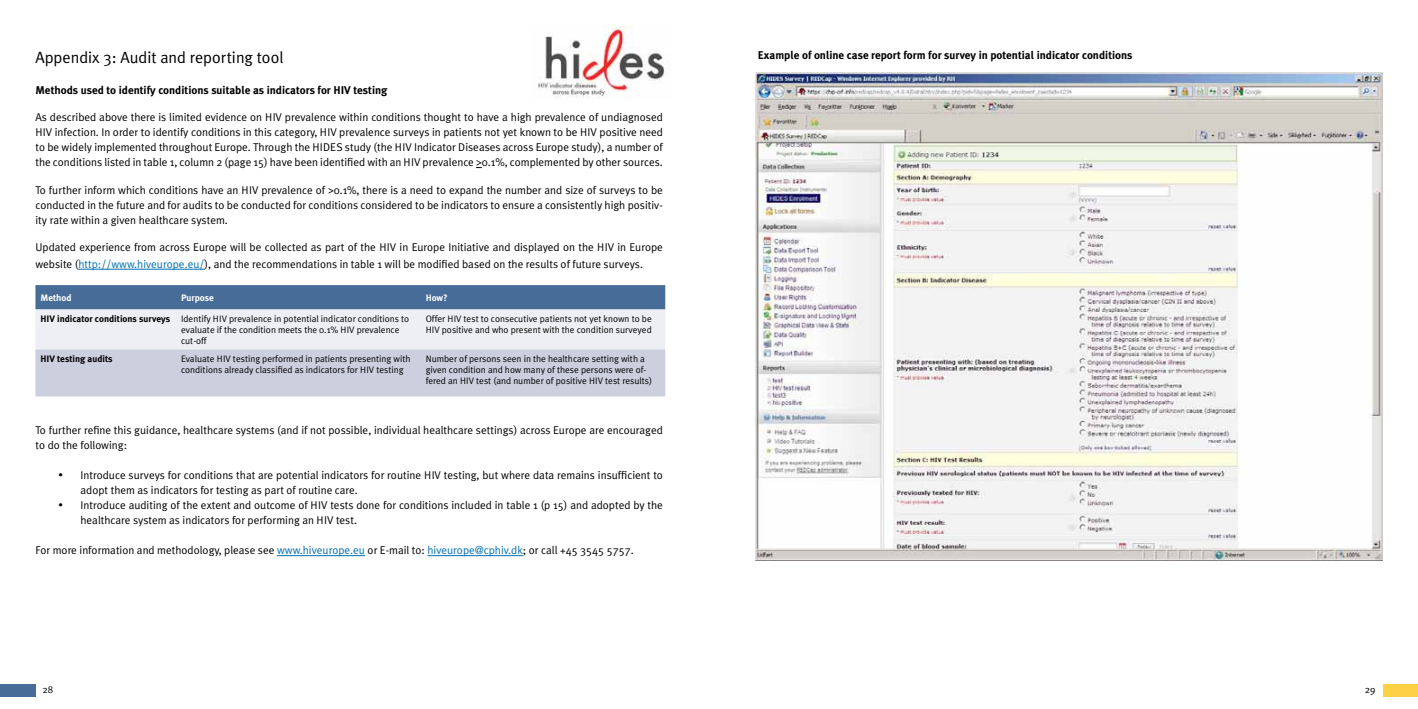
<style>
.page{position:relative;width:1418px;height:709px;background:#fff}
.page>*{position:absolute;margin:0;border:0;box-sizing:border-box;transform-origin:0 0}
.t1{font:16.25px "Meta Plus Normal";color:#000}
.t2{font:11.25px/15px "Meta Plus Normal";color:#000}
.t3{font:700 11.25px "Meta Plus";color:#000}
.t4{font:10px "Meta Plus Normal";color:#000}
.t5{font:9.38px/11.2px "Meta Plus Normal";color:#000}
.t6{font:700 9.38px "Meta Plus";color:#fff}
.t7{font:700 9.38px "Meta Plus";color:#000}
.s1{font-family:"Calibri"}
.s2{color:#006fb3}
.s3{font-family:"Meta Plus";font-weight:700}
</style>
<div class="page">
<div style="left:1382px;top:684px;width:35px;height:12px;background:#fed044"></div>
<div style="left:0;top:684px;width:35px;height:12px;background:#476c97"></div>
<hr style="left:78px;top:269px;width:126px;height:1px;background:#006fb3">
<hr style="left:277px;top:555px;width:88px;height:1px;background:#006fb3">
<hr style="left:427px;top:555px;width:96px;height:1px;background:#006fb3">
<svg style="left:35px;top:285px;width:630px;height:111px;background:#bbc5d6"></svg>
<img style="left:755px;top:73px;width:627px;height:487px">
<img style="left:538px;top:26px;width:130px;height:72px">
<h1 class="t1" style="left:35px;top:47px;width:249px">Appendix 3: Audit and reporting tool</h1>
<p class="t3" style="left:35px;top:83px;width:353px">Methods used to identify conditions suitable as indicators for HIV testing</p>
<p class="t2" style="left:35px;top:110px;width:629px;text-align:justify">As described above there is limited evidence on HIV prevalence within conditions thought to have a high prevalence of undiagnosed HIV infection. In order to identify conditions in this category, HIV prevalence surveys in patients not yet known to be HIV positive need to be widely implemented throughout Europe. Through the HIDES study (the HIV Indicator Diseases across Europe study), a number of the conditions listed in table 1, column 2 (page 15) have been identified with an HIV prevalence <span class="s1">&gt;</span>0.1%, complemented by other sources.</p>
<p class="t2" style="left:35px;top:182px;width:629px;text-align:justify">To further inform which conditions have an HIV prevalence of <span class="s1">&gt;</span>0.1%, there is a need to expand the number and size of surveys to be conducted in the future and for audits to be conducted for conditions considered to be indicators to ensure a consistently high positiv&shy;ity rate within a given healthcare system.</p>
<p class="t2" style="left:35px;top:239px;width:629px;line-height:16.2px">Updated experience from across Europe will be collected as part of the HIV in Europe Initiative and displayed on the HIV in Europe website (<span class="s2">http://www.hiveurope.eu/</span>), and the recommendations in table 1 will be modified based on the results of future surveys.</p>
<p class="t6" style="left:40px;top:292px;width:33px">Method</p>
<p class="t6" style="left:181px;top:292px;width:34px">Purpose</p>
<p class="t6" style="left:425px;top:292px;width:24px">How?</p>
<p class="t5" style="left:181px;top:313px;width:230px;text-indent:-141px"><span class="s3">HIV indicator conditions surveys</span> Identify HIV prevalence in potential indicator conditions to evaluate if the condition meets the 0.1% HIV prevalence cut-off</p>
<p class="t5" style="left:425px;top:313px;width:228px">Offer HIV test to consecutive patients not yet known to be<br>HIV positive and who present with the condition surveyed</p>
<p class="t7" style="left:40px;top:353px;width:74px">HIV testing audits</p>
<p class="t5" style="left:181px;top:353px;width:231px">Evaluate HIV testing performed in patients presenting with conditions already classified as indicators for HIV testing</p>
<p class="t5" style="left:425px;top:353px;width:228px">Number of persons seen in the healthcare setting with a given condition and how many of these persons were of&shy;fered an HIV test (and number of positive HIV test results)</p>
<p class="t2" style="left:35px;top:422px;width:629px">To further refine this guidance, healthcare systems (and if not possible, individual healthcare settings) across Europe are encouraged to do the following:</p>
<p class="t2" style="left:81px;top:467px;width:584px;text-indent:-23px">• Introduce surveys for conditions that are potential indicators for routine HIV testing, but where data remains insufficient to adopt them as indicators for testing as part of routine care.</p>
<p class="t2" style="left:81px;top:497px;width:584px;text-indent:-22px">• Introduce auditing of the extent and outcome of HIV tests done for conditions included in table 1 (p 15) and adopted by the healthcare system as indicators for performing an HIV test.</p>
<p class="t2" style="left:36px;top:542px;width:600px">For more information and methodology, please see <span class="s2">www.hiveurope.eu</span> or E-mail to: <span class="s2">hiveurope@cphiv.dk</span>; or call +45 3545 5757.</p>
<p class="t3" style="left:757px;top:49px;width:376px">Example of online case report form for survey in potential indicator conditions</p>
<p class="t4" style="left:43px;top:683px;width:12px">28</p>
<p class="t4" style="left:1364px;top:683px;width:12px">29</p>
</div>
